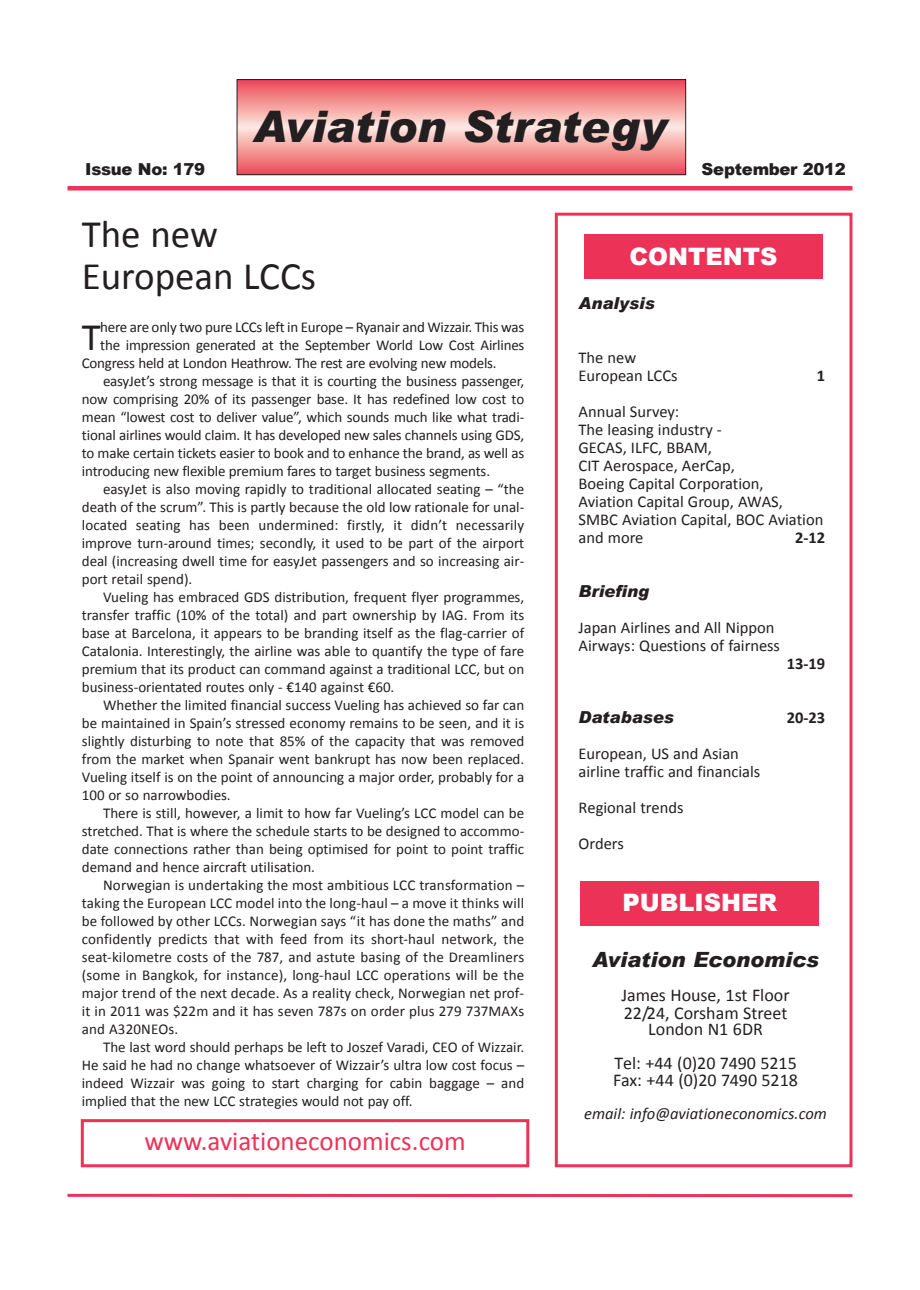
<style>
.page{position:relative;width:920px;height:1290px;background:#fff}
.page>*{position:absolute;margin:0;border:0;box-sizing:border-box;transform-origin:0 0}
.t1{font:italic 900 43.5px "Arial";color:#231f20}
.t2{font:39px/42px "Calibri";color:#231f20}
.t3{font:27px "Calibri";color:#ec3257}
.t4{font:900 24px "Arial";color:#fff}
.t5{font:italic 900 21px "Arial";color:#231f20}
.t6{font:18px/18px "Calibri";color:#231f20}
.t7{font:16.5px/18px "Calibri";color:#231f20}
.t8{font:italic 16.5px "Calibri";color:#231f20}
.t9{font:italic 900 16.5px "Arial";color:#231f20}
.t10{font:900 16.5px "Arial";letter-spacing:-.02em;color:#231f20}
.t11{font:700 16.5px "Calibri";color:#231f20}
.t12{font:15px "Calibri";color:#231f20}
</style>
<div class="page">
<div style="left:555px;top:213px;width:297px;height:954px;border:3px solid #ec3257"></div>
<hr style="left:68px;top:1194px;width:784px;height:3px;background:#ec3257">
<div style="left:584px;top:235px;width:239px;height:44px;background:#ec3257"></div>
<hr style="left:68px;top:186px;width:784px;height:4px;background:#ec3257">
<svg style="left:239px;top:81px;width:445px;height:92px;background:#f4999a"></svg>
<div style="left:237px;top:79px;width:449px;height:96px;border:1px solid #231f20"></div>
<div style="left:580px;top:881px;width:239px;height:45px;background:#ec3257"></div>
<div style="left:81px;top:1119px;width:448px;height:48px;border:3px solid #ec3257"></div>
<h1 class="t1" style="left:253px;top:94px;width:415px">Aviation Strategy</h1>
<p class="t10" style="left:85px;top:157px;width:121px">Issue No: 179</p>
<p class="t10" style="left:702px;top:157px;width:146px">September 2012</p>
<h2 class="t2" style="left:82px;top:216px;width:236px">The new<br>European LCCs</h2>
<h2 class="t2" style="left:82px;top:319px;width:20px">T</h2>
<p class="t12" style="left:100px;top:321px;width:425px">here are only two pure LCCs left in Europe – Ryanair and Wizzair. This was</p>
<p class="t12" style="left:100px;top:339px;width:425px">the impression generated at the September World Low Cost Airlines</p>
<p class="t12" style="left:82px;top:357px;width:416px">Congress held at London Heathrow. The rest are evolving new models.</p>
<p class="t12" style="left:103px;top:375px;width:423px">easyJet’s strong message is that it is courting the business passenger,</p>
<p class="t12" style="left:82px;top:393px;width:444px">now comprising 20% of its passenger base. It has redefined low cost to</p>
<p class="t12" style="left:82px;top:411px;width:444px">mean “lowest cost to deliver value”, which sounds much like what tradi-</p>
<p class="t12" style="left:82px;top:429px;width:444px">tional airlines would claim. It has developed new sales channels using GDS,</p>
<p class="t12" style="left:82px;top:447px;width:444px">to make certain tickets easier to book and to enhance the brand, as well as</p>
<p class="t12" style="left:82px;top:465px;width:410px">introducing new flexible premium fares to target business segments.</p>
<p class="t12" style="left:103px;top:483px;width:423px">easyJet is also moving rapidly to traditional allocated seating – “the</p>
<p class="t12" style="left:82px;top:501px;width:444px">death of the scrum”. This is partly because the old low rationale for unal-</p>
<p class="t12" style="left:82px;top:519px;width:444px">located seating has been undermined: firstly, it didn’t necessarily</p>
<p class="t12" style="left:82px;top:537px;width:444px">improve turn-around times; secondly, it used to be part of the airport</p>
<p class="t12" style="left:82px;top:555px;width:444px">deal (increasing dwell time for easyJet passengers and so increasing air-</p>
<p class="t12" style="left:82px;top:573px;width:112px">port retail spend).</p>
<p class="t12" style="left:103px;top:591px;width:423px">Vueling has embraced GDS distribution, frequent flyer programmes,</p>
<p class="t12" style="left:82px;top:609px;width:444px">transfer traffic (10% of the total) and part ownership by IAG. From its</p>
<p class="t12" style="left:82px;top:627px;width:444px">base at Barcelona, it appears to be branding itself as the flag-carrier of</p>
<p class="t12" style="left:82px;top:645px;width:444px">Catalonia. Interestingly, the airline was able to quantify the type of fare</p>
<p class="t12" style="left:82px;top:663px;width:444px">premium that its product can command against a traditional LCC, but on</p>
<p class="t12" style="left:82px;top:681px;width:314px">business-orientated routes only - €140 against €60.</p>
<p class="t12" style="left:103px;top:699px;width:423px">Whether the limited financial success Vueling has achieved so far can</p>
<p class="t12" style="left:82px;top:717px;width:444px">be maintained in Spain’s stressed economy remains to be seen, and it is</p>
<p class="t12" style="left:82px;top:735px;width:444px">slightly disturbing to note that 85% of the capacity that was removed</p>
<p class="t12" style="left:82px;top:753px;width:444px">from the market when Spanair went bankrupt has now been replaced.</p>
<p class="t12" style="left:82px;top:771px;width:444px">Vueling itself is on the point of announcing a major order, probably for a</p>
<p class="t12" style="left:82px;top:789px;width:150px">100 or so narrowbodies.</p>
<p class="t12" style="left:103px;top:807px;width:423px">There is still, however, a limit to how far Vueling’s LCC model can be</p>
<p class="t12" style="left:82px;top:825px;width:444px">stretched. That is where the schedule starts to be designed to accommo-</p>
<p class="t12" style="left:82px;top:843px;width:444px">date connections rather than being optimised for point to point traffic</p>
<p class="t12" style="left:82px;top:861px;width:235px">demand and hence aircraft utilisation.</p>
<p class="t12" style="left:103px;top:879px;width:423px">Norwegian is undertaking the most ambitious LCC transformation –</p>
<p class="t12" style="left:82px;top:897px;width:444px">taking the European LCC model into the long-haul – a move it thinks will</p>
<p class="t12" style="left:82px;top:915px;width:444px">be followed by other LCCs. Norwegian says “it has done the maths” and</p>
<p class="t12" style="left:82px;top:933px;width:444px">confidently predicts that with feed from its short-haul network, the</p>
<p class="t12" style="left:82px;top:951px;width:444px">seat-kilometre costs of the 787, and astute basing of the Dreamliners</p>
<p class="t12" style="left:82px;top:969px;width:444px">(some in Bangkok, for instance), long-haul LCC operations will be the</p>
<p class="t12" style="left:82px;top:987px;width:444px">major trend of the next decade. As a reality check, Norwegian net prof-</p>
<p class="t12" style="left:82px;top:1005px;width:444px">it in 2011 was $22m and it has seven 787s on order plus 279 737MAXs</p>
<p class="t12" style="left:82px;top:1023px;width:98px">and A320NEOs.</p>
<p class="t12" style="left:103px;top:1041px;width:423px">The last word should perhaps be left to Joszef Varadi, CEO of Wizzair.</p>
<p class="t12" style="left:82px;top:1059px;width:444px">He said he had no change whatsoever of Wizzair’s ultra low cost focus –</p>
<p class="t12" style="left:82px;top:1077px;width:444px">indeed Wizzair was going to start charging for cabin baggage – and</p>
<p class="t12" style="left:82px;top:1095px;width:332px">implied that the new LCC strategies would not pay off.</p>
<h3 class="t3" style="left:144px;top:1130px;width:323px">www.aviationeconomics.com</h3>
<h3 class="t4" style="left:629px;top:238px;width:149px">CONTENTS</h3>
<p class="t9" style="left:579px;top:290px;width:78px">Analysis</p>
<p class="t7" style="left:579px;top:349px;width:101px">The new<br>European LCCs</p>
<p class="t11" style="left:817px;top:368px;width:10px">1</p>
<p class="t7" style="left:579px;top:403px;width:246px">Annual Survey:<br>The leasing industry -<br>GECAS, ILFC, BBAM,<br>CIT Aerospace, AerCap,<br>Boeing Capital Corporation,<br>Aviation Capital Group, AWAS,<br>SMBC Aviation Capital, BOC Aviation and more</p>
<p class="t11" style="left:795px;top:530px;width:32px">2-12</p>
<p class="t9" style="left:579px;top:578px;width:72px">Briefing</p>
<p class="t7" style="left:579px;top:619px;width:203px">Japan Airlines and All Nippon<br>Airways: Questions of fairness</p>
<p class="t11" style="left:787px;top:656px;width:40px">13-19</p>
<p class="t9" style="left:579px;top:704px;width:97px">Databases</p>
<p class="t11" style="left:787px;top:710px;width:40px">20-23</p>
<p class="t7" style="left:579px;top:745px;width:183px">European, US and Asian airline traffic and financials</p>
<p class="t7" style="left:579px;top:790px;width:106px;line-height:36px">Regional trends<br>Orders</p>
<h3 class="t4" style="left:623px;top:885px;width:156px">PUBLISHER</h3>
<h3 class="t5" style="left:592px;top:944px;width:228px">Aviation Economics</h3>
<p class="t6" style="left:621px;top:988px;width:170px">James House, 1st Floor<br>22/24, Corsham Street</p>
<p class="t6" style="left:614px;top:1013px;width:184px;line-height:34.5px;text-align:center">London N1 6DR<br>Tel: +44 (0)20 7490 5215</p>
<p class="t6" style="left:613px;top:1072px;width:186px">Fax: +44 (0)20 7490 5218</p>
<p class="t8" style="left:584px;top:1106px;width:244px">email: info@aviationeconomics.com</p>
</div>
